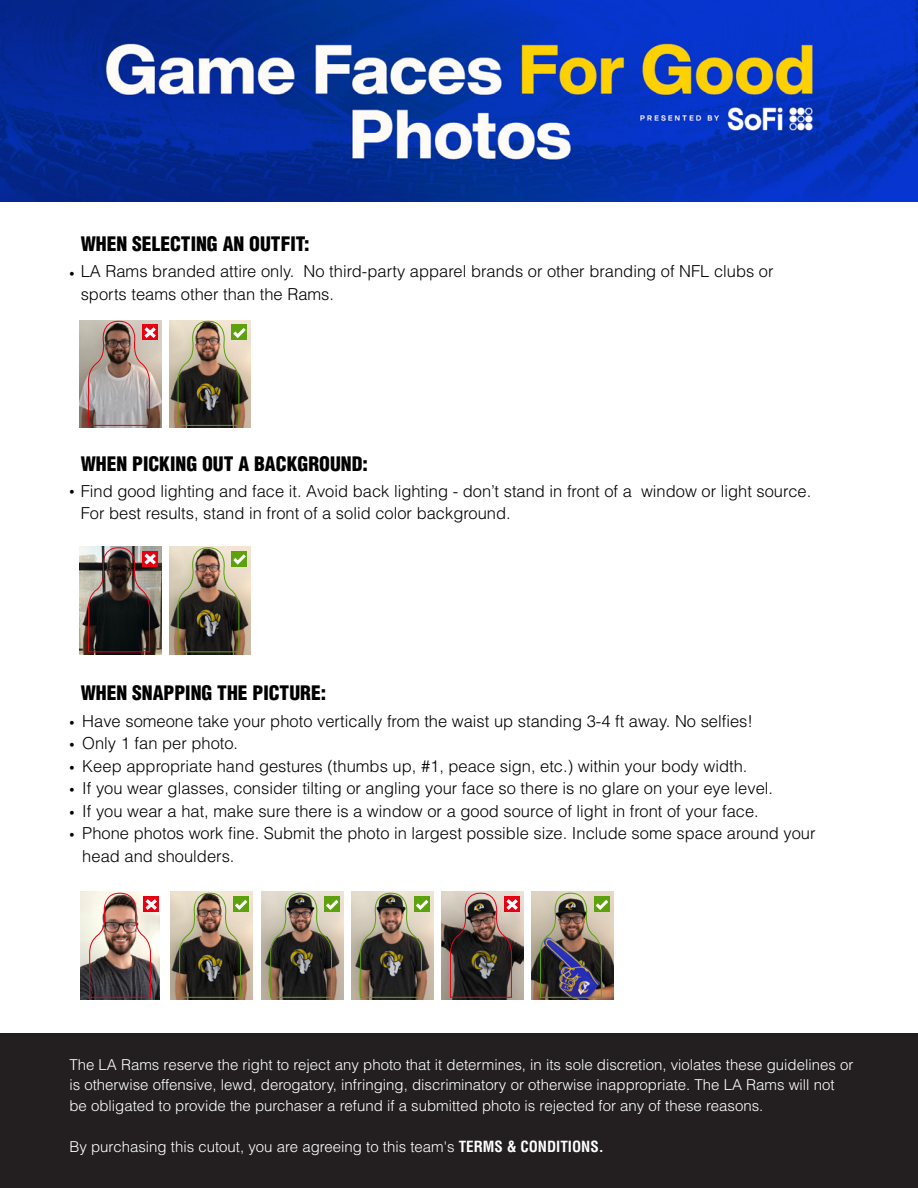
<style>
.page{position:relative;width:918px;height:1188px;background:#fff}
.page>*{position:absolute;margin:0;border:0;box-sizing:border-box;transform-origin:0 0}
.t1{font:900 condensed 19.5px "Helvetica";color:#000}
.t2{font:300 16.5px/22.5px "Helvetica";color:#000}
.t3{font:16.5px/22.5px "Source Sans Pro";color:#000;text-align:justify}
.t4{font:300 15px/20.5px "Helvetica";color:#fff}
.s1{font-family:"Source Sans Pro";font-weight:400}
.s2{font-weight:700;font-stretch:condensed}
</style>
<div class="page">
<div style="left:0;top:1033px;width:918px;height:155px;background:#231f20"></div>
<img style="left:80px;top:546px;width:81px;height:108px">
<div style="left:142px;top:551px;width:16px;height:16px;background:#e70012"></div>
<img style="left:87px;top:547px;width:69px;height:106px">
<img style="left:169px;top:546px;width:82px;height:108px">
<div style="left:231px;top:551px;width:16px;height:16px;background:#5da20e"></div>
<img style="left:177px;top:547px;width:69px;height:106px">
<img style="left:169px;top:320px;width:82px;height:108px">
<div style="left:231px;top:325px;width:16px;height:15px;background:#5da20e"></div>
<img style="left:177px;top:320px;width:69px;height:106px">
<img style="left:80px;top:320px;width:81px;height:108px">
<div style="left:142px;top:325px;width:16px;height:15px;background:#e70012"></div>
<img style="left:87px;top:320px;width:69px;height:106px">
<img style="left:262px;top:892px;width:81px;height:108px">
<svg style="left:338px;top:897px;width:2px;height:15px"></svg>
<img style="left:269px;top:892px;width:69px;height:106px">
<img style="left:352px;top:892px;width:81px;height:108px">
<svg style="left:428px;top:897px;width:2px;height:15px"></svg>
<img style="left:359px;top:892px;width:69px;height:106px">
<img style="left:81px;top:892px;width:79px;height:108px">
<div style="left:143px;top:897px;width:16px;height:15px;background:#e70012"></div>
<img style="left:88px;top:892px;width:69px;height:106px">
<img style="left:171px;top:892px;width:81px;height:108px">
<svg style="left:247px;top:897px;width:2px;height:15px"></svg>
<img style="left:178px;top:892px;width:69px;height:106px">
<img style="left:532px;top:892px;width:81px;height:108px">
<div style="left:594px;top:897px;width:15px;height:15px;background:#5da20e"></div>
<img style="left:539px;top:892px;width:69px;height:106px">
<img style="left:442px;top:892px;width:81px;height:108px">
<div style="left:504px;top:897px;width:16px;height:15px;background:#e70012"></div>
<img style="left:449px;top:892px;width:69px;height:106px">
<img style="left:0;top:0;width:918px;height:202px">
<p class="t1" style="left:81px;top:232px;width:230px">WHEN SELECTING AN OUTFIT:</p>
<p class="t2" style="left:81px;top:260px;width:694px;text-indent:-11px"><span class="s1">•</span> LA Rams branded attire only. No third-party apparel brands or other branding of NFL clubs or sports teams other than the Rams.</p>
<p class="t1" style="left:81px;top:451px;width:289px">WHEN PICKING OUT A BACKGROUND:</p>
<p class="t2" style="left:81px;top:480px;width:732px;text-indent:-11px"><span class="s1">•</span> Find good lighting and face it. Avoid back lighting - don’t stand in front of a window or light source.<br>For best results, stand in front of a solid color background.</p>
<p class="t1" style="left:81px;top:681px;width:247px">WHEN SNAPPING THE PICTURE:</p>
<p class="t3" style="left:69px;top:710px;width:7px">• • • • • •</p>
<p class="t2" style="left:82px;top:709px;width:735px">Have someone take your photo vertically from the waist up standing 3-4 ft away. No selfies!<br>Only 1 fan per photo.<br>Keep appropriate hand gestures (thumbs up, #1, peace sign, etc.) within your body width.<br>If you wear glasses, consider tilting or angling your face so there is no glare on your eye level.<br>If you wear a hat, make sure there is a window or a good source of light in front of your face.<br>Phone photos work fine. Submit the photo in largest possible size. Include some space around your head and shoulders.</p>
<p class="t4" style="left:69px;top:1054px;width:785px">The LA Rams reserve the right to reject any photo that it determines, in its sole discretion, violates these guidelines or is otherwise offensive, lewd, derogatory, infringing, discriminatory or otherwise inappropriate. The LA Rams will not be obligated to provide the purchaser a refund if a submitted photo is rejected for any of these reasons.</p>
<p class="t4" style="left:69px;top:1136px;width:536px">By purchasing this cutout, you are agreeing to this team's <span class="s2">TERMS &amp; CONDITIONS.</span></p>
</div>
